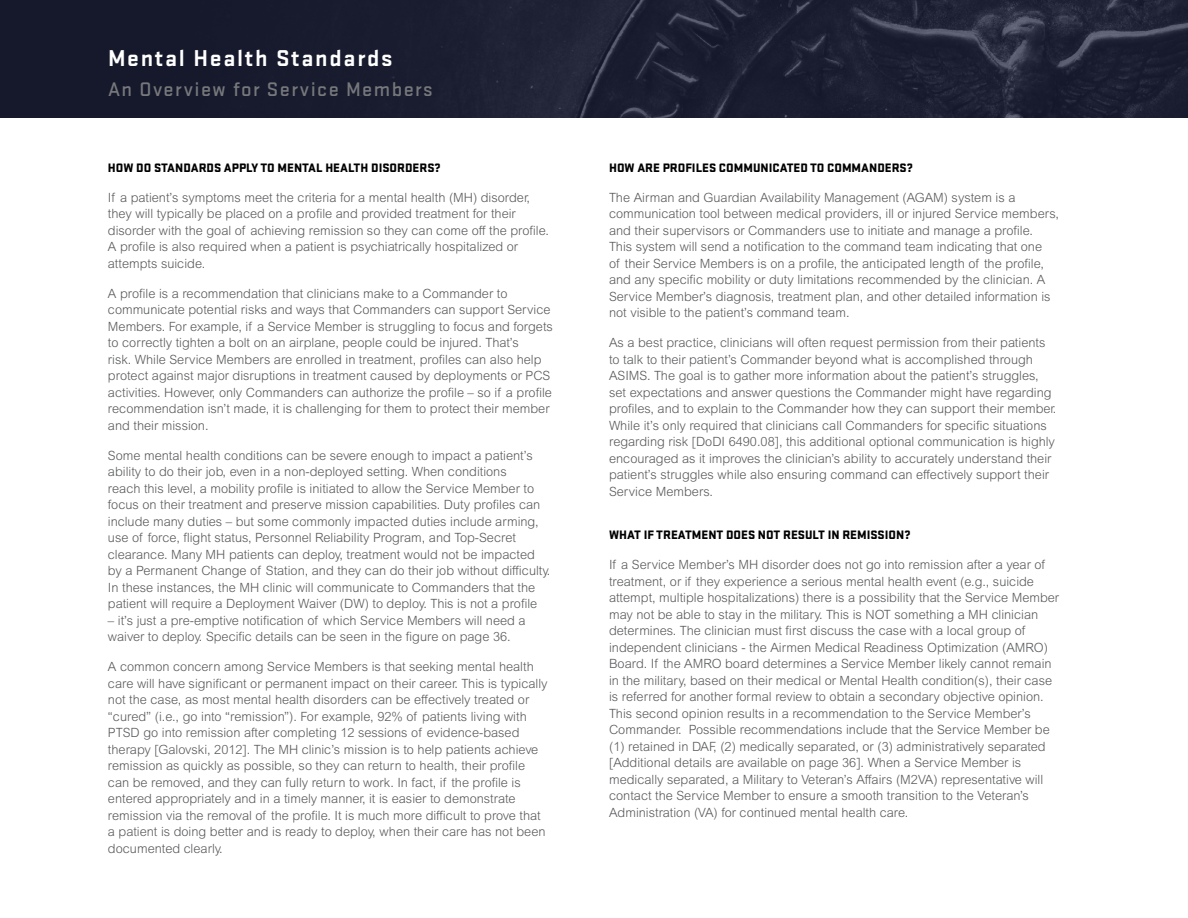
<style>
.page{position:relative;width:1188px;height:918px;background:#fff}
.page>*{position:absolute;margin:0;border:0;box-sizing:border-box;transform-origin:0 0}
.t1{font:700 23.85px "Stratum 1";letter-spacing:.07em;color:#fff}
.t2{font:500 20.4px "Stratum 1";letter-spacing:.07em;color:#77787b}
.t3{font:300 12.75px/16.5px "Arial MT Pro";color:#58595b}
.t4{font:900 12.75px "Stratum 1";color:#000}
</style>
<div class="page">
<div style="left:0;top:0;width:1188px;height:118px;background:#15192b"></div>
<img style="left:360px;top:0;width:828px;height:118px">
<h1 class="t1" style="left:108px;top:42px;width:286px">Mental Health Standards</h1>
<h2 class="t2" style="left:108px;top:75px;width:326px">An Overview for Service Members</h2>
<p class="t4" style="left:108px;top:158px;width:334px">HOW DO STANDARDS APPLY TO MENTAL HEALTH DISORDERS?</p>
<p class="t3" style="left:108px;top:189px;width:443px">If a patient’s symptoms meet the criteria for a mental health (MH) disorder, they will typically be placed on a profile and provided treatment for their disorder with the goal of achieving remission so they can come off the profile.<br>A profile is also required when a patient is psychiatrically hospitalized or attempts suicide.</p>
<p class="t3" style="left:108px;top:285px;width:446px">A profile is a recommendation that clinicians make to a Commander to communicate potential risks and ways that Commanders can support Service Members. For example, if a Service Member is struggling to focus and forgets to correctly tighten a bolt on an airplane, people could be injured. That’s<br>risk. While Service Members are enrolled in treatment, profiles can also help protect against major disruptions in treatment caused by deployments or PCS activities. However, only Commanders can authorize the profile – so if a profile recommendation isn’t made, it is challenging for them to protect their member and their mission.</p>
<p class="t3" style="left:108px;top:447px;width:444px">Some mental health conditions can be severe enough to impact a patient’s ability to do their job, even in a non-deployed setting. When conditions<br>reach this level, a mobility profile is initiated to allow the Service Member to focus on their treatment and preserve mission capabilities. Duty profiles can include many duties – but some commonly impacted duties include arming, use of force, flight status, Personnel Reliability Program, and Top-Secret clearance. Many MH patients can deploy, treatment would not be impacted by a Permanent Change of Station, and they can do their job without difficulty.<br>In these instances, the MH clinic will communicate to Commanders that the patient will require a Deployment Waiver (DW) to deploy. This is not a profile</p>
<p class="t3" style="left:108px;top:612px;width:419px">– it’s just a pre-emptive notification of which Service Members will need a waiver to deploy. Specific details can be seen in the figure on page 36.</p>
<p class="t3" style="left:108px;top:659px;width:441px">A common concern among Service Members is that seeking mental health care will have significant or permanent impact on their career. This is typically not the case, as most mental health disorders can be effectively treated or “cured” (i.e., go into “remission”). For example, 92% of patients living with PTSD go into remission after completing 12 sessions of evidence-based therapy [Galovski, 2012]. The MH clinic’s mission is to help patients achieve remission as quickly as possible, so they can return to health, their profile can be removed, and they can fully return to work. In fact, if the profile is entered appropriately and in a timely manner, it is easier to demonstrate remission via the removal of the profile. It is much more difficult to prove that a patient is doing better and is ready to deploy, when their care has not been documented clearly.</p>
<p class="t4" style="left:609px;top:158px;width:305px">HOW ARE PROFILES COMMUNICATED TO COMMANDERS?</p>
<p class="t3" style="left:609px;top:189px;width:451px">The Airman and Guardian Availability Management (AGAM) system is a communication tool between medical providers, ill or injured Service members, and their supervisors or Commanders use to initiate and manage a profile.<br>This system will send a notification to the command team indicating that one<br>of their Service Members is on a profile, the anticipated length of the profile, and any specific mobility or duty limitations recommended by the clinician. A Service Member’s diagnosis, treatment plan, and other detailed information is not visible to the patient’s command team.</p>
<p class="t3" style="left:609px;top:335px;width:449px">As a best practice, clinicians will often request permission from their patients to talk to their patient’s Commander beyond what is accomplished through ASIMS. The goal is to gather more information about the patient’s struggles, set expectations and answer questions the Commander might have regarding profiles, and to explain to the Commander how they can support their member.<br>While it’s only required that clinicians call Commanders for specific situations regarding risk [DoDI 6490.08], this additional optional communication is highly encouraged as it improves the clinician’s ability to accurately understand their patient’s struggles while also ensuring command can effectively support their Service Members.</p>
<p class="t4" style="left:609px;top:526px;width:303px">WHAT IF TREATMENT DOES NOT RESULT IN REMISSION?</p>
<p class="t3" style="left:609px;top:557px;width:452px">If a Service Member’s MH disorder does not go into remission after a year of treatment, or if they experience a serious mental health event (e.g., suicide attempt, multiple hospitalizations) there is a possibility that the Service Member may not be able to stay in the military. This is NOT something a MH clinician determines. The clinician must first discuss the case with a local group of independent clinicians - the Airmen Medical Readiness Optimization (AMRO)<br>Board. If the AMRO board determines a Service Member likely cannot remain in the military, based on their medical or Mental Health condition(s), their case is referred for another formal review to obtain a secondary objective opinion.<br>This second opinion results in a recommendation to the Service Member’s Commander. Possible recommendations include that the Service Member be (1) retained in DAF, (2) medically separated, or (3) administratively separated [Additional details are available on page 36]. When a Service Member is medically separated, a Military to Veteran’s Affairs (M2VA) representative will contact the Service Member to ensure a smooth transition to the Veteran’s Administration (VA) for continued mental health care.</p>
</div>
